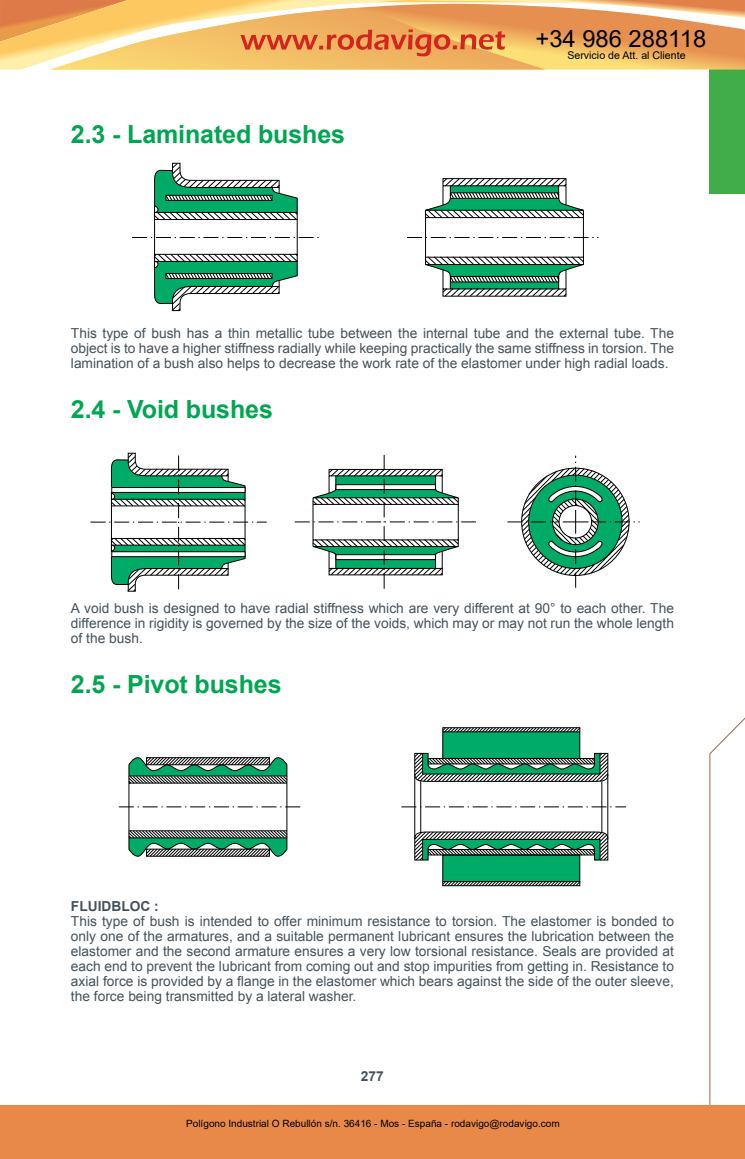
<style>
.page{position:relative;width:745px;height:1159px;background:#fff}
.page>*{position:absolute;margin:0;border:0;box-sizing:border-box;transform-origin:0 0}
.t1{font:700 25px "Arial";letter-spacing:-.005em;color:#00a651}
.t2{font:23.75px "Arial";color:#000}
.t3{font:13.75px/15px "Arial";color:#46525b;text-align:justify}
.t4{font:700 13.75px "Arial";color:#46525b}
.t5{font:700 13.75px "Arial";color:#43525a}
.t6{font:10.62px "Arial";color:#000}
.t7{font:10px "Arial";color:#000}
</style>
<div class="page">
<svg style="left:709px;top:718px;width:35px;height:268px"></svg>
<hr style="left:709px;top:986px;width:1px;height:120px;background:#98694c">
<div style="left:709px;top:54px;width:35px;height:140px;background:#41ad49"></div>
<svg style="left:119px;top:727px;width:506px;height:159px"></svg>
<svg style="left:294px;top:454px;width:181px;height:135px"></svg>
<svg style="left:507px;top:455px;width:132px;height:133px"></svg>
<svg style="left:90px;top:452px;width:176px;height:139px"></svg>
<svg style="left:132px;top:162px;width:187px;height:149px"></svg>
<svg style="left:407px;top:178px;width:191px;height:119px"></svg>
<div style="left:0;top:1105px;width:744px;height:54px;background:#e88949"></div>
<svg style="left:0;top:0;width:744px;height:70px;background:#f0b66e"></svg>
<h2 class="t2" style="left:535px;top:22px;width:172px">+34 986 288118</h2>
<h1 class="t1" style="left:71px;top:117px;width:275px">2.3 - Laminated bushes</h1>
<p class="t6" style="left:567px;top:48px;width:120px">Servicio de Att. al Cliente</p>
<p class="t3" style="left:71px;top:326px;width:604px">This type of bush has a thin metallic tube between the internal tube and the external tube. The object is to have a higher stiffness radially while keeping practically the same stiffness in torsion. The lamination of a bush also helps to decrease the work rate of the elastomer under high radial loads.</p>
<h1 class="t1" style="left:71px;top:392px;width:203px">2.4 - Void bushes</h1>
<p class="t3" style="left:71px;top:601px;width:604px">A void bush is designed to have radial stiffness which are very different at 90° to each other. The difference in rigidity is governed by the size of the voids, which may or may not run the whole length of the bush.</p>
<h1 class="t1" style="left:71px;top:667px;width:212px">2.5 - Pivot bushes</h1>
<p class="t4" style="left:71px;top:896px;width:89px">FLUIDBLOC :</p>
<p class="t3" style="left:71px;top:913px;width:604px">This type of bush is intended to offer minimum resistance to torsion. The elastomer is bonded to only one of the armatures, and a suitable permanent lubricant ensures the lubrication between the elastomer and the second armature ensures a very low torsional resistance. Seals are provided at each end to prevent the lubricant from coming out and stop impurities from getting in. Resistance to axial force is provided by a flange in the elastomer which bears against the side of the outer sleeve, the force being transmitted by a lateral washer.</p>
<p class="t5" style="left:361px;top:1066px;width:24px">277</p>
<p class="t7" style="left:186px;top:1117px;width:375px">Polígono Industrial O Rebullón s/n. 36416 - Mos - España - rodavigo@rodavigo.com</p>
</div>
